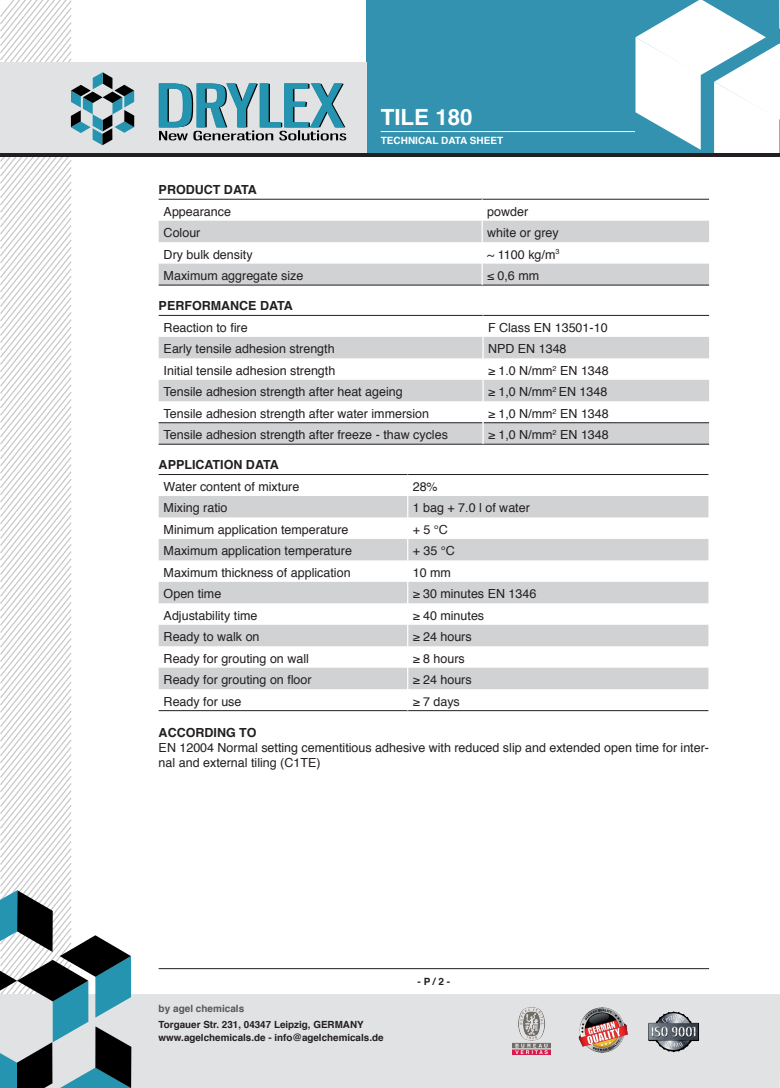
<style>
.page{position:relative;width:780px;height:1088px;background:#fff}
.page>*{position:absolute;margin:0;border:0;box-sizing:border-box;transform-origin:0 0}
.t1{font:700 22.38px "Helvetica";color:#fff}
.t2{font:12.5px/15px "Helvetica";color:#231f20}
.t3{font:700 12.5px "Helvetica";color:#231f20}
.t4{font:700 10px "Helvetica";color:#fff}
.t5{font:700 10px "Helvetica";color:#57585a}
.t6{font:700 10px "Helvetica";color:#231f20}
.t7{font:700 9.88px/12.8px "Helvetica";color:#231f20}
</style>
<div class="page">
<div style="left:366px;top:0;width:414px;height:153px;background:#3292b0"></div>
<svg style="left:635px;top:0;width:145px;height:153px"></svg>
<div style="left:0;top:62px;width:366px;height:91px;background:#e1e2e4"></div>
<div style="left:134px;top:994px;width:646px;height:94px;background:#e1e2e4"></div>
<svg style="left:159px;top:221px;width:550px;height:64px;fill:#d1d2d4"></svg>
<hr style="left:159px;top:199px;width:323px;height:1px;background:#231f20">
<hr style="left:482px;top:199px;width:227px;height:1px;background:#231f20">
<hr style="left:159px;top:285px;width:323px;height:1px;background:#231f20">
<hr style="left:482px;top:285px;width:227px;height:1px;background:#231f20">
<hr style="left:481px;top:199px;width:2px;height:22px;background:#fff">
<hr style="left:481px;top:221px;width:2px;height:21px;background:#fff">
<hr style="left:481px;top:242px;width:2px;height:22px;background:#fff">
<hr style="left:481px;top:264px;width:2px;height:21px;background:#fff">
<svg style="left:159px;top:337px;width:550px;height:107px;fill:#d1d2d4"></svg>
<hr style="left:159px;top:315px;width:324px;height:1px;background:#231f20">
<hr style="left:483px;top:315px;width:226px;height:1px;background:#231f20">
<hr style="left:159px;top:422px;width:323px;height:1px;background:#231f20">
<hr style="left:483px;top:422px;width:226px;height:1px;background:#231f20">
<hr style="left:159px;top:444px;width:324px;height:1px;background:#231f20">
<hr style="left:483px;top:444px;width:226px;height:1px;background:#231f20">
<svg style="left:482px;top:337px;width:1px;height:107px"></svg>
<svg style="left:159px;top:496px;width:549px;height:193px;fill:#d1d2d4"></svg>
<hr style="left:159px;top:474px;width:248px;height:1px;background:#231f20">
<hr style="left:407px;top:474px;width:301px;height:1px;background:#231f20">
<hr style="left:159px;top:710px;width:248px;height:1px;background:#231f20">
<hr style="left:407px;top:710px;width:301px;height:1px;background:#231f20">
<svg style="left:407px;top:496px;width:1px;height:193px"></svg>
<img style="left:513px;top:1008px;width:37px;height:46px">
<img style="left:578px;top:1008px;width:49px;height:44px">
<img style="left:641px;top:1008px;width:64px;height:47px">
<svg style="left:159px;top:84px;width:187px;height:56px"></svg>
<svg style="left:0;top:0;width:134px;height:1088px"></svg>
<hr style="left:0;top:153px;width:780px;height:4px;background:#231f20">
<hr style="left:381px;top:131px;width:254px;height:1px;background:#fff">
<hr style="left:159px;top:968px;width:550px;height:1px;background:#231f20">
<h1 class="t1" style="left:381px;top:99px;width:93px">TILE 180</h1>
<p class="t4" style="left:381px;top:133px;width:124px">TECHNICAL DATA SHEET</p>
<p class="t3" style="left:159px;top:180px;width:100px">PRODUCT DATA</p>
<p class="t2" style="left:164px;top:204px;width:69px">Appearance</p>
<p class="t2" style="left:487px;top:204px;width:42px">powder</p>
<p class="t2" style="left:164px;top:226px;width:38px">Colour</p>
<p class="t2" style="left:487px;top:226px;width:73px">white or grey</p>
<p class="t2" style="left:164px;top:247px;width:90px">Dry bulk density</p>
<p class="t2" style="left:487px;top:247px;width:74px">~ 1100 kg/m<sup>3</sup></p>
<p class="t2" style="left:164px;top:269px;width:141px">Maximum aggregate size</p>
<p class="t2" style="left:487px;top:269px;width:54px">≤ 0,6 mm</p>
<p class="t3" style="left:159px;top:296px;width:136px">PERFORMANCE DATA</p>
<p class="t2" style="left:164px;top:320px;width:86px">Reaction to fire</p>
<p class="t2" style="left:488px;top:320px;width:121px">F Class EN 13501-10</p>
<p class="t2" style="left:164px;top:342px;width:172px">Early tensile adhesion strength</p>
<p class="t2" style="left:488px;top:342px;width:80px">NPD EN 1348</p>
<p class="t2" style="left:164px;top:363px;width:173px">Initial tensile adhesion strength</p>
<p class="t2" style="left:488px;top:363px;width:122px">≥ 1.0 N/mm<sup>2</sup> EN 1348</p>
<p class="t2" style="left:164px;top:385px;width:241px">Tensile adhesion strength after heat ageing</p>
<p class="t2" style="left:488px;top:385px;width:121px">≥ 1,0 N/mm<sup>2</sup> EN 1348</p>
<p class="t2" style="left:164px;top:406px;width:267px">Tensile adhesion strength after water immersion</p>
<p class="t2" style="left:488px;top:406px;width:122px">≥ 1,0 N/mm<sup>2</sup> EN 1348</p>
<p class="t2" style="left:164px;top:428px;width:286px">Tensile adhesion strength after freeze - thaw cycles</p>
<p class="t2" style="left:488px;top:428px;width:122px">≥ 1,0 N/mm<sup>2</sup> EN 1348</p>
<p class="t3" style="left:159px;top:455px;width:122px">APPLICATION DATA</p>
<p class="t2" style="left:164px;top:479px;width:137px">Water content of mixture</p>
<p class="t2" style="left:412px;top:479px;width:27px">28%</p>
<p class="t2" style="left:164px;top:501px;width:65px">Mixing ratio</p>
<p class="t2" style="left:412px;top:501px;width:119px">1 bag + 7.0 ℓ of water</p>
<p class="t2" style="left:164px;top:522px;width:186px">Minimum application temperature</p>
<p class="t2" style="left:412px;top:522px;width:37px">+ 5 °C</p>
<p class="t2" style="left:164px;top:544px;width:190px">Maximum application temperature</p>
<p class="t2" style="left:412px;top:544px;width:44px">+ 35 °C</p>
<p class="t2" style="left:164px;top:565px;width:188px">Maximum thickness of application</p>
<p class="t2" style="left:412px;top:565px;width:40px">10 mm</p>
<p class="t2" style="left:164px;top:587px;width:59px">Open time</p>
<p class="t2" style="left:412px;top:587px;width:125px">≥ 30 minutes EN 1346</p>
<p class="t2" style="left:164px;top:608px;width:95px">Adjustability time</p>
<p class="t2" style="left:412px;top:608px;width:73px">≥ 40 minutes</p>
<p class="t2" style="left:164px;top:630px;width:97px">Ready to walk on</p>
<p class="t2" style="left:412px;top:630px;width:60px">≥ 24 hours</p>
<p class="t2" style="left:164px;top:651px;width:147px">Ready for grouting on wall</p>
<p class="t2" style="left:412px;top:651px;width:54px">≥ 8 hours</p>
<p class="t2" style="left:164px;top:673px;width:149px">Ready for grouting on floor</p>
<p class="t2" style="left:412px;top:673px;width:60px">≥ 24 hours</p>
<p class="t2" style="left:164px;top:694px;width:79px">Ready for use</p>
<p class="t2" style="left:412px;top:694px;width:49px">≥ 7 days</p>
<p class="t3" style="left:159px;top:722px;width:99px">ACCORDING TO</p>
<p class="t2" style="left:159px;top:740px;width:552px">EN 12004 Normal setting cementitious adhesive with reduced slip and extended open time for inter&shy;nal and external tiling (C1TE)</p>
<p class="t5" style="left:159px;top:1000px;width:87px">by agel chemicals</p>
<p class="t7" style="left:159px;top:1018px;width:226px">Torgauer Str. 231, 04347 Leipzig, GERMANY www.agelchemicals.de - info@agelchemicals.de</p>
<p class="t6" style="left:417px;top:974px;width:34px">- P / 2 -</p>
</div>
